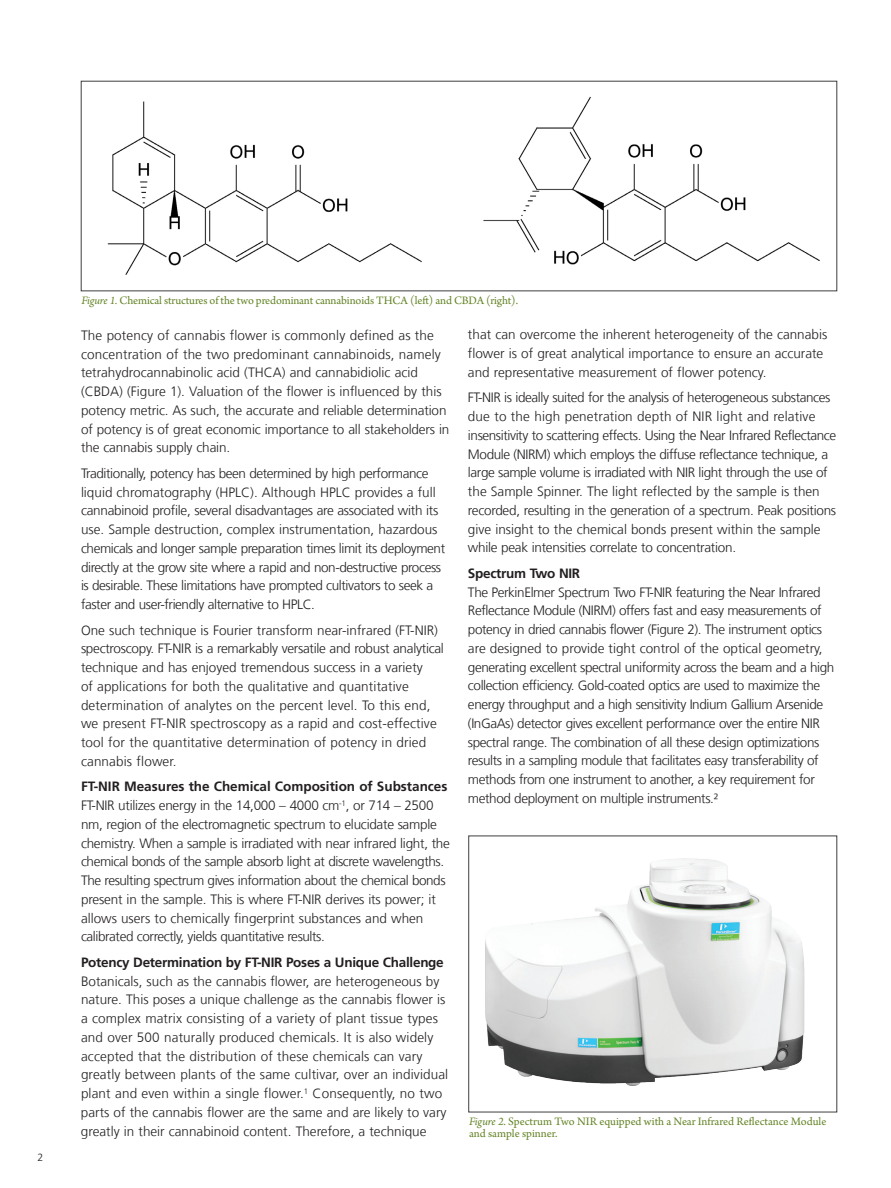
<style>
.page{position:relative;width:891px;height:1188px;background:#fff}
.page>*{position:absolute;margin:0;border:0;box-sizing:border-box;transform-origin:0 0}
.Paragraph_Head{font:300 13.5px/18.8px "Frutiger LT Com";letter-spacing:-.02em;color:#231f20}
.Paragraph_Head-2{font:300 13.5px/18.8px "Frutiger LT Com";letter-spacing:.01em;color:#231f20}
.Paragraph_Head-3{font:300 13.5px/18.8px "Frutiger LT Com";color:#231f20}
.Paragraph_Head-4{font:700 13.5px "Frutiger LT Com";letter-spacing:-.02em;color:#231f20}
.Paragraph_Head-5{font:700 13.5px "Frutiger LT Com";color:#231f20}
.Body_Copy{font:12px/12.6px "Arno Pro";letter-spacing:-.01em;color:#648426}
.t1{font:300 10.5px "Frutiger LT Com";color:#231f20}
.s1{font-style:italic}
</style>
<div class="page">
<img style="left:107px;top:96px;width:713px;height:179px">
<div style="left:81px;top:81px;width:756px;height:210px;border:1px solid #3e3e3f"></div>
<img style="left:485px;top:858px;width:320px;height:228px">
<p class="t1" style="left:38px;top:1151px;width:7px">2</p>
<p class="Body_Copy" style="left:82px;top:294px;width:438px"><span class="s1">Figure 1.</span> Chemical structures of the two predominant cannabinoids THCA (left) and CBDA (right).</p>
<p class="Paragraph_Head-3" style="left:81px;top:326px;width:370px">The potency of cannabis flower is commonly defined as the concentration of the two predominant cannabinoids, namely tetrahydrocannabinolic acid (THCA) and cannabidiolic acid (CBDA) (Figure 1). Valuation of the flower is influenced by this potency metric. As such, the accurate and reliable determination of potency is of great economic importance to all stakeholders in the cannabis supply chain.</p>
<p class="Paragraph_Head" style="left:81px;top:464px;width:366px">Traditionally, potency has been determined by high performance liquid chromatography (HPLC). Although HPLC provides a full cannabinoid profile, several disadvantages are associated with its use. Sample destruction, complex instrumentation, hazardous chemicals and longer sample preparation times limit its deployment directly at the grow site where a rapid and non-destructive process is desirable. These limitations have prompted cultivators to seek a faster and user-friendly alternative to HPLC.</p>
<p class="Paragraph_Head-2" style="left:81px;top:621px;width:364px">One such technique is Fourier transform near-infrared (FT-NIR) spectroscopy. FT-NIR is a remarkably versatile and robust analytical technique and has enjoyed tremendous success in a variety<br>of applications for both the qualitative and quantitative determination of analytes on the percent level. To this end, we present FT-NIR spectroscopy as a rapid and cost-effective tool for the quantitative determination of potency in dried cannabis flower.</p>
<p class="Paragraph_Head-5" style="left:81px;top:779px;width:368px">FT-NIR Measures the Chemical Composition of Substances</p>
<p class="Paragraph_Head" style="left:81px;top:796px;width:370px">FT-NIR utilizes energy in the 14,000 – 4000 cm<sup>-1</sup>, or 714 – 2500 nm, region of the electromagnetic spectrum to elucidate sample chemistry. When a sample is irradiated with near infrared light, the chemical bonds of the sample absorb light at discrete wavelengths.<br>The resulting spectrum gives information about the chemical bonds present in the sample. This is where FT-NIR derives its power; it allows users to chemically fingerprint substances and when calibrated correctly, yields quantitative results.</p>
<p class="Paragraph_Head-4" style="left:81px;top:954px;width:364px">Potency Determination by FT-NIR Poses a Unique Challenge</p>
<p class="Paragraph_Head-2" style="left:81px;top:972px;width:369px">Botanicals, such as the cannabis flower, are heterogeneous by nature. This poses a unique challenge as the cannabis flower is a complex matrix consisting of a variety of plant tissue types and over 500 naturally produced chemicals. It is also widely accepted that the distribution of these chemicals can vary greatly between plants of the same cultivar, over an individual plant and even within a single flower.<sup>1</sup> Consequently, no two parts of the cannabis flower are the same and are likely to vary greatly in their cannabinoid content. Therefore, a technique</p>
<p class="Paragraph_Head-3" style="left:468px;top:325px;width:361px">that can overcome the inherent heterogeneity of the cannabis flower is of great analytical importance to ensure an accurate and representative measurement of flower potency.</p>
<p class="Paragraph_Head" style="left:468px;top:388px;width:370px">FT-NIR is ideally suited for the analysis of heterogeneous substances due to the high penetration depth of NIR light and relative insensitivity to scattering effects. Using the Near Infrared Reflectance Module (NIRM) which employs the diffuse reflectance technique, a large sample volume is irradiated with NIR light through the use of the Sample Spinner. The light reflected by the sample is then recorded, resulting in the generation of a spectrum. Peak positions give insight to the chemical bonds present within the sample while peak intensities correlate to concentration.</p>
<p class="Paragraph_Head-4" style="left:468px;top:565px;width:114px">Spectrum Two NIR</p>
<p class="Paragraph_Head" style="left:468px;top:583px;width:368px">The PerkinElmer Spectrum Two FT-NIR featuring the Near Infrared Reflectance Module (NIRM) offers fast and easy measurements of potency in dried cannabis flower (Figure 2). The instrument optics are designed to provide tight control of the optical geometry, generating excellent spectral uniformity across the beam and a high collection efficiency. Gold-coated optics are used to maximize the energy throughput and a high sensitivity Indium Gallium Arsenide (InGaAs) detector gives excellent performance over the entire NIR spectral range. The combination of all these design optimizations results in a sampling module that facilitates easy transferability of methods from one instrument to another, a key requirement for method deployment on multiple instruments.²</p>
<p class="Body_Copy" style="left:469px;top:1116px;width:359px"><span class="s1">Figure 2.</span> Spectrum Two NIR equipped with a Near Infrared Reflectance Module and sample spinner.</p>
</div>
